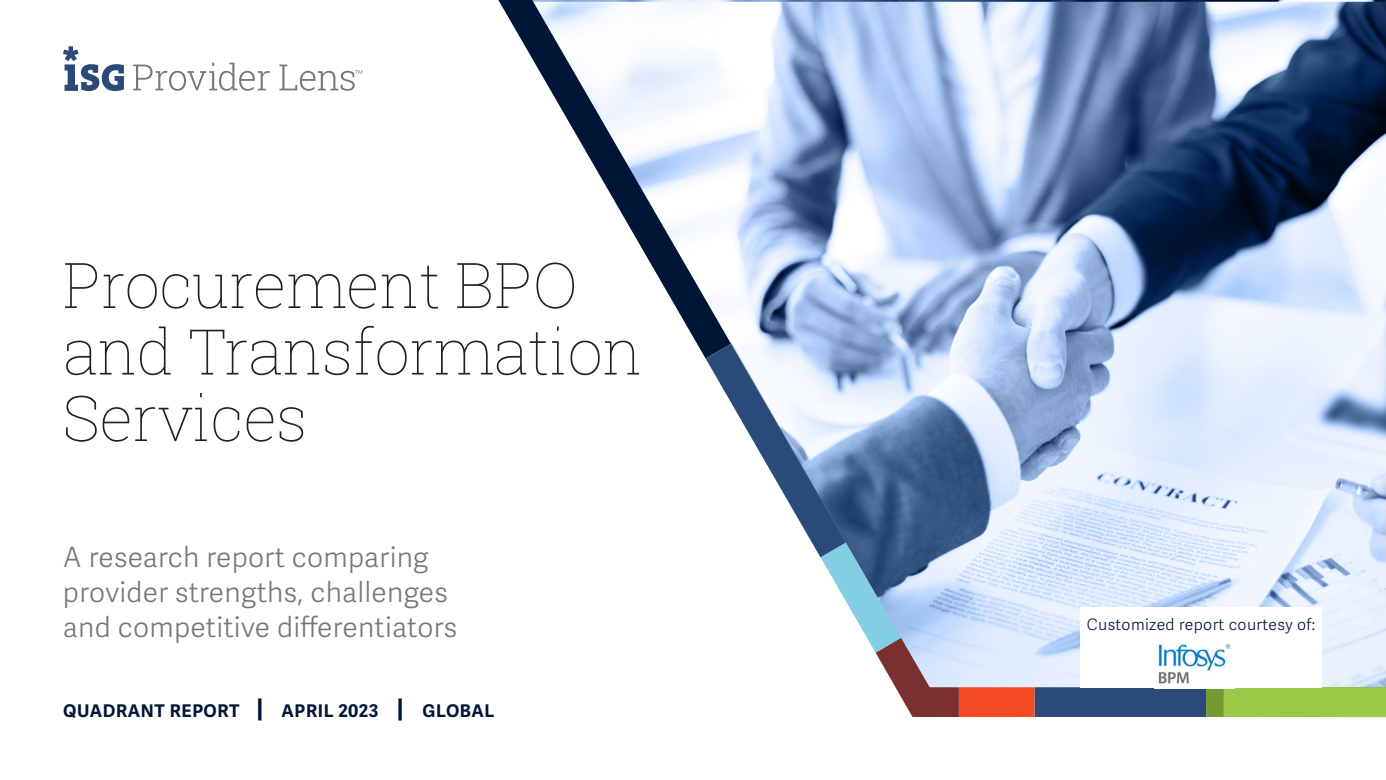
<style>
.page{position:relative;width:1386px;height:780px;background:#fff}
.page>*{position:absolute;margin:0;border:0;box-sizing:border-box;transform-origin:0 0}
.Report_Cover_Headlin{font:100 63px "Roboto Slab";letter-spacing:-.01em;color:#231f20}
.Report_Cover_Tagline{font:300 28px/35px "Adelle Sans";letter-spacing:.01em;color:#75787b}
.Report_Cover_Subject{font:700 17.5px "Adelle Sans";letter-spacing:.035em;color:#001638}
.Report_Cover_Subject-2{font:300 15.75px "Adelle Sans";letter-spacing:.025em;color:#001638}
.s1{color:#fff}
.s2{font-size:24.5px}
</style>
<div class="page">
<svg style="left:133px;top:63px;width:137px;height:28px"></svg>
<svg style="left:279px;top:65px;width:83px;height:26px"></svg>
<svg style="left:63px;top:46px;width:61px;height:45px"></svg>
<svg style="left:846px;top:0;width:540px;height:687px;background:#a5b7d4"></svg>
<svg style="left:1206px;top:689px;width:18px;height:28px"></svg>
<div style="left:1224px;top:687px;width:162px;height:30px;background:#9bc947"></div>
<div style="left:1034px;top:687px;width:172px;height:30px;background:#2b4a79"></div>
<div style="left:959px;top:687px;width:76px;height:30px;background:#f54a26"></div>
<svg style="left:876px;top:638px;width:83px;height:79px"></svg>
<svg style="left:498px;top:0;width:348px;height:359px"></svg>
<svg style="left:820px;top:344px;width:81px;height:308px"></svg>
<svg style="left:706px;top:344px;width:140px;height:213px"></svg>
<div style="left:1080px;top:607px;width:242px;height:81px;background:#fff"></div>
<img style="left:1157px;top:643px;width:75px;height:41px">
<p class="Report_Cover_Headlin" style="left:63px;top:242px;width:517px">Procurement BPO</p>
<p class="Report_Cover_Headlin" style="left:63px;top:308px;width:581px">and Transformation</p>
<p class="Report_Cover_Headlin" style="left:63px;top:375px;width:246px">Services</p>
<p class="Report_Cover_Tagline" style="left:63px;top:541px;width:396px">A research report comparing provider strengths, challenges and competitive differentiators</p>
<p class="Report_Cover_Subject" style="left:63px;top:700px;width:433px">QUADRANT REPORT<span class="s1">—</span><span class="s2">|</span><span class="s1">—</span>APRIL 2023<span class="s1">—</span><span class="s2">|</span><span class="s1">—</span>GLOBAL</p>
<p class="Report_Cover_Subject-2" style="left:1087px;top:615px;width:230px">Customized report courtesy of:</p>
</div>
